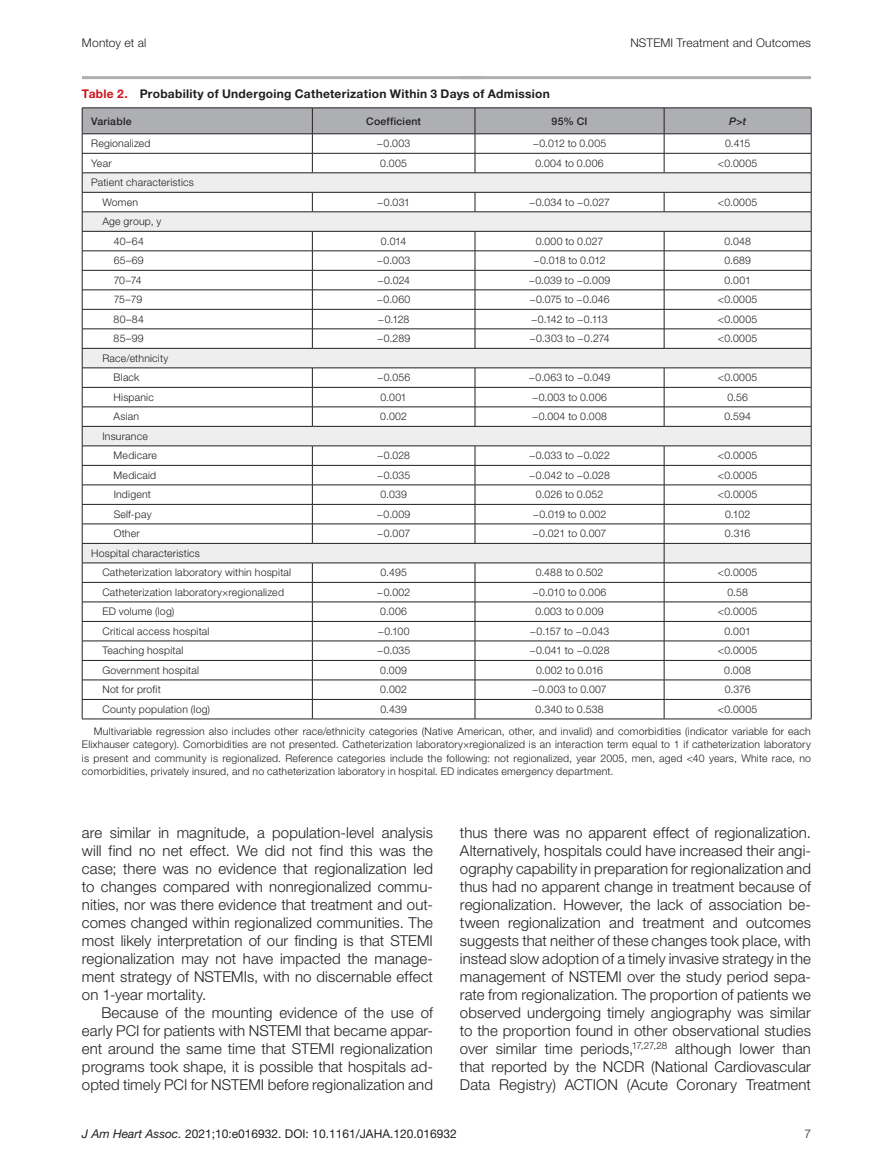
<style>
.page{position:relative;width:893px;height:1174px;background:#fff}
.page>*{position:absolute;margin:0;border:0;box-sizing:border-box;transform-origin:0 0}
.t1{font:300 15px/18px "Helvetica Neue LT Std";letter-spacing:.005em;color:#231f20;text-align:justify}
.t2{font:700 12px "Helvetica Neue LT Std";letter-spacing:.02em;color:#231f20}
.t3{font:12px "Helvetica Neue LT Std";color:#231f20}
.t4{font:300 12px "Helvetica Neue LT Std";letter-spacing:.015em;color:#231f20}
.t5{font:300 10.5px/19.5px "Helvetica Neue LT Std";letter-spacing:.02em;color:#231f20}
.t6{font:500 10.5px "Helvetica Neue LT Std";letter-spacing:.02em;color:#231f20}
.t7{font:italic 500 10.5px "Helvetica Neue LT Std";color:#231f20}
.s1{color:#cd151d}
.s2{font-style:normal}
.s3{font-style:italic}
</style>
<div class="page">
<hr style="left:82px;top:718px;width:230px;height:1px;background:#231f20">
<hr style="left:312px;top:718px;width:163px;height:1px;background:#231f20">
<hr style="left:475px;top:718px;width:189px;height:1px;background:#231f20">
<svg style="left:82px;top:108px;width:730px;height:610px"></svg>
<hr style="left:664px;top:718px;width:147px;height:1px;background:#231f20">
<hr style="left:82px;top:76px;width:400px;height:3px;background:#aeafb3">
<hr style="left:460px;top:76px;width:351px;height:3px;background:#aeafb3">
<p class="t4" style="left:82px;top:35px;width:66px">Montoy et al</p>
<p class="t4" style="left:630px;top:35px;width:182px">NSTEMI Treatment and Outcomes</p>
<p class="t2" style="left:82px;top:86px;width:469px"><span class="s1">Table 2.</span> Probability of Undergoing Catheterization Within 3 Days of Admission</p>
<p class="t6" style="left:91px;top:115px;width:42px">Variable</p>
<p class="t6" style="left:366px;top:115px;width:56px">Coefficient</p>
<p class="t6" style="left:552px;top:115px;width:37px">95% CI</p>
<p class="t7" style="left:729px;top:115px;width:19px">P<span class="s2">&gt;</span>t</p>
<p class="t5" style="left:91px;top:134px;width:61px">Regionalized</p>
<p class="t5" style="left:377px;top:134px;width:35px">−0.003</p>
<p class="t5" style="left:533px;top:134px;width:75px">−0.012 to 0.005</p>
<p class="t5" style="left:725px;top:134px;width:27px">0.415</p>
<p class="t5" style="left:91px;top:153px;width:22px">Year</p>
<p class="t5" style="left:380px;top:153px;width:28px">0.005</p>
<p class="t5" style="left:535px;top:153px;width:70px">0.004 to 0.006</p>
<p class="t5" style="left:718px;top:153px;width:41px">&lt;0.0005</p>
<p class="t5" style="left:102px;top:173px;width:93px;text-indent:-11px">Patient characteristics<br>Women</p>
<p class="t5" style="left:377px;top:192px;width:34px">−0.031</p>
<p class="t5" style="left:529px;top:192px;width:82px">−0.034 to −0.027</p>
<p class="t5" style="left:718px;top:192px;width:41px">&lt;0.0005</p>
<p class="t5" style="left:102px;top:212px;width:60px;text-align:center">Age group, y<br>40–64</p>
<p class="t5" style="left:381px;top:231px;width:27px">0.014</p>
<p class="t5" style="left:536px;top:231px;width:69px">0.000 to 0.027</p>
<p class="t5" style="left:724px;top:231px;width:28px">0.048</p>
<p class="t5" style="left:114px;top:251px;width:32px">65–69</p>
<p class="t5" style="left:377px;top:251px;width:35px">−0.003</p>
<p class="t5" style="left:533px;top:251px;width:74px">−0.018 to 0.012</p>
<p class="t5" style="left:724px;top:251px;width:28px">0.689</p>
<p class="t5" style="left:114px;top:270px;width:29px">70–74</p>
<p class="t5" style="left:377px;top:270px;width:34px">−0.024</p>
<p class="t5" style="left:529px;top:270px;width:83px">−0.039 to −0.009</p>
<p class="t5" style="left:724px;top:270px;width:28px">0.001</p>
<p class="t5" style="left:114px;top:290px;width:30px">75–79</p>
<p class="t5" style="left:377px;top:290px;width:35px">−0.060</p>
<p class="t5" style="left:529px;top:290px;width:82px">−0.075 to −0.046</p>
<p class="t5" style="left:718px;top:290px;width:41px">&lt;0.0005</p>
<p class="t5" style="left:114px;top:309px;width:32px">80–84</p>
<p class="t5" style="left:378px;top:309px;width:33px">−0.128</p>
<p class="t5" style="left:531px;top:309px;width:78px">−0.142 to −0.113</p>
<p class="t5" style="left:718px;top:309px;width:41px">&lt;0.0005</p>
<p class="t5" style="left:114px;top:329px;width:31px">85–99</p>
<p class="t5" style="left:377px;top:329px;width:35px">−0.289</p>
<p class="t5" style="left:529px;top:329px;width:82px">−0.303 to −0.274</p>
<p class="t5" style="left:718px;top:329px;width:41px">&lt;0.0005</p>
<p class="t5" style="left:114px;top:348px;width:56px;text-indent:-11px">Race/ethnicity<br>Black</p>
<p class="t5" style="left:377px;top:368px;width:35px">−0.056</p>
<p class="t5" style="left:529px;top:368px;width:83px">−0.063 to −0.049</p>
<p class="t5" style="left:718px;top:368px;width:41px">&lt;0.0005</p>
<p class="t5" style="left:114px;top:387px;width:42px">Hispanic</p>
<p class="t5" style="left:380px;top:387px;width:28px">0.001</p>
<p class="t5" style="left:532px;top:387px;width:76px">−0.003 to 0.006</p>
<p class="t5" style="left:727px;top:387px;width:22px">0.56</p>
<p class="t5" style="left:114px;top:407px;width:27px">Asian</p>
<p class="t5" style="left:380px;top:407px;width:28px">0.002</p>
<p class="t5" style="left:532px;top:407px;width:76px">−0.004 to 0.008</p>
<p class="t5" style="left:724px;top:407px;width:28px">0.594</p>
<p class="t5" style="left:114px;top:426px;width:45px;text-indent:-11px">Insurance<br>Medicare</p>
<p class="t5" style="left:377px;top:446px;width:34px">−0.028</p>
<p class="t5" style="left:529px;top:446px;width:83px">−0.033 to −0.022</p>
<p class="t5" style="left:718px;top:446px;width:41px">&lt;0.0005</p>
<p class="t5" style="left:114px;top:465px;width:44px">Medicaid</p>
<p class="t5" style="left:377px;top:465px;width:35px">−0.035</p>
<p class="t5" style="left:529px;top:465px;width:82px">−0.042 to −0.028</p>
<p class="t5" style="left:718px;top:465px;width:41px">&lt;0.0005</p>
<p class="t5" style="left:114px;top:485px;width:39px">Indigent</p>
<p class="t5" style="left:380px;top:485px;width:28px">0.039</p>
<p class="t5" style="left:536px;top:485px;width:69px">0.026 to 0.052</p>
<p class="t5" style="left:718px;top:485px;width:41px">&lt;0.0005</p>
<p class="t5" style="left:114px;top:504px;width:39px">Self-pay</p>
<p class="t5" style="left:377px;top:504px;width:35px">−0.009</p>
<p class="t5" style="left:533px;top:504px;width:75px">−0.019 to 0.002</p>
<p class="t5" style="left:725px;top:504px;width:26px">0.102</p>
<p class="t5" style="left:114px;top:524px;width:28px">Other</p>
<p class="t5" style="left:377px;top:524px;width:35px">−0.007</p>
<p class="t5" style="left:533px;top:524px;width:75px">−0.021 to 0.007</p>
<p class="t5" style="left:725px;top:524px;width:27px">0.316</p>
<p class="t5" style="left:102px;top:543px;width:190px;text-indent:-11px">Hospital characteristics<br>Catheterization laboratory within hospital</p>
<p class="t5" style="left:380px;top:563px;width:28px">0.495</p>
<p class="t5" style="left:536px;top:563px;width:69px">0.488 to 0.502</p>
<p class="t5" style="left:718px;top:563px;width:41px">&lt;0.0005</p>
<p class="t5" style="left:102px;top:582px;width:183px">Catheterization laboratory×regionalized</p>
<p class="t5" style="left:377px;top:582px;width:35px">−0.002</p>
<p class="t5" style="left:533px;top:582px;width:75px">−0.010 to 0.006</p>
<p class="t5" style="left:727px;top:582px;width:22px">0.58</p>
<p class="t5" style="left:102px;top:602px;width:73px">ED volume (log)</p>
<p class="t5" style="left:380px;top:602px;width:28px">0.006</p>
<p class="t5" style="left:535px;top:602px;width:70px">0.003 to 0.009</p>
<p class="t5" style="left:718px;top:602px;width:41px">&lt;0.0005</p>
<p class="t5" style="left:102px;top:621px;width:109px">Critical access hospital</p>
<p class="t5" style="left:378px;top:621px;width:33px">−0.100</p>
<p class="t5" style="left:530px;top:621px;width:81px">−0.157 to −0.043</p>
<p class="t5" style="left:724px;top:621px;width:28px">0.001</p>
<p class="t5" style="left:102px;top:641px;width:83px">Teaching hospital</p>
<p class="t5" style="left:377px;top:641px;width:35px">−0.035</p>
<p class="t5" style="left:529px;top:641px;width:82px">−0.041 to −0.028</p>
<p class="t5" style="left:718px;top:641px;width:41px">&lt;0.0005</p>
<p class="t5" style="left:102px;top:660px;width:98px">Government hospital</p>
<p class="t5" style="left:380px;top:660px;width:28px">0.009</p>
<p class="t5" style="left:536px;top:660px;width:68px">0.002 to 0.016</p>
<p class="t5" style="left:724px;top:660px;width:28px">0.008</p>
<p class="t5" style="left:102px;top:680px;width:60px">Not for profit</p>
<p class="t5" style="left:380px;top:680px;width:28px">0.002</p>
<p class="t5" style="left:532px;top:680px;width:76px">−0.003 to 0.007</p>
<p class="t5" style="left:725px;top:680px;width:27px">0.376</p>
<p class="t5" style="left:102px;top:699px;width:109px">County population (log)</p>
<p class="t5" style="left:380px;top:699px;width:28px">0.439</p>
<p class="t5" style="left:536px;top:699px;width:69px">0.340 to 0.538</p>
<p class="t5" style="left:94px;top:698px;width:718px;line-height:21.9px;text-indent:624px">&lt;0.0005<br>Multivariable regression also includes other race/ethnicity categories (Native American, other, and invalid) and comorbidities (indicator variable for each</p>
<p class="t5" style="left:82px;top:737px;width:731px;line-height:13.5px;text-align:justify">Elixhauser category). Comorbidities are not presented. Catheterization laboratory×regionalized is an interaction term equal to 1 if catheterization laboratory is present and community is regionalized. Reference categories include the following: not regionalized, year 2005, men, aged &lt;40 years, White race, no comorbidities, privately insured, and no catheterization laboratory in hospital. ED indicates emergency department.</p>
<p class="t1" style="left:82px;top:823px;width:353px">are similar in magnitude, a population-level analysis will find no net effect. We did not find this was the case; there was no evidence that regionalization led to changes compared with nonregionalized commu&shy;nities, nor was there evidence that treatment and out&shy;comes changed within regionalized communities. The most likely interpretation of our finding is that STEMI regionalization may not have impacted the manage&shy;ment strategy of NSTEMIs, with no discernable effect on 1-year mortality.</p>
<p class="t1" style="left:82px;top:1003px;width:352px;text-indent:20px">Because of the mounting evidence of the use of early PCI for patients with NSTEMI that became appar&shy;ent around the same time that STEMI regionalization programs took shape, it is possible that hospitals ad&shy;opted timely PCI for NSTEMI before regionalization and</p>
<p class="t1" style="left:460px;top:823px;width:353px">thus there was no apparent effect of regionalization.<br>Alternatively, hospitals could have increased their angi&shy;ography capability in preparation for regionalization and thus had no apparent change in treatment because of regionalization. However, the lack of association be&shy;tween regionalization and treatment and outcomes suggests that neither of these changes took place, with instead slow adoption of a timely invasive strategy in the management of NSTEMI over the study period sepa&shy;rate from regionalization. The proportion of patients we observed undergoing timely angiography was similar to the proportion found in other observational studies over similar time periods,<sup>17,27,28</sup> although lower than that reported by the NCDR (National Cardiovascular Data Registry) ACTION (Acute Coronary Treatment</p>
<p class="t3" style="left:82px;top:1126px;width:376px"><span class="s3">J Am Heart Assoc.</span> 2021;10:e016932. DOI: 10.1161/JAHA.120.016932</p>
<p class="t4" style="left:804px;top:1126px;width:8px">7</p>
</div>
